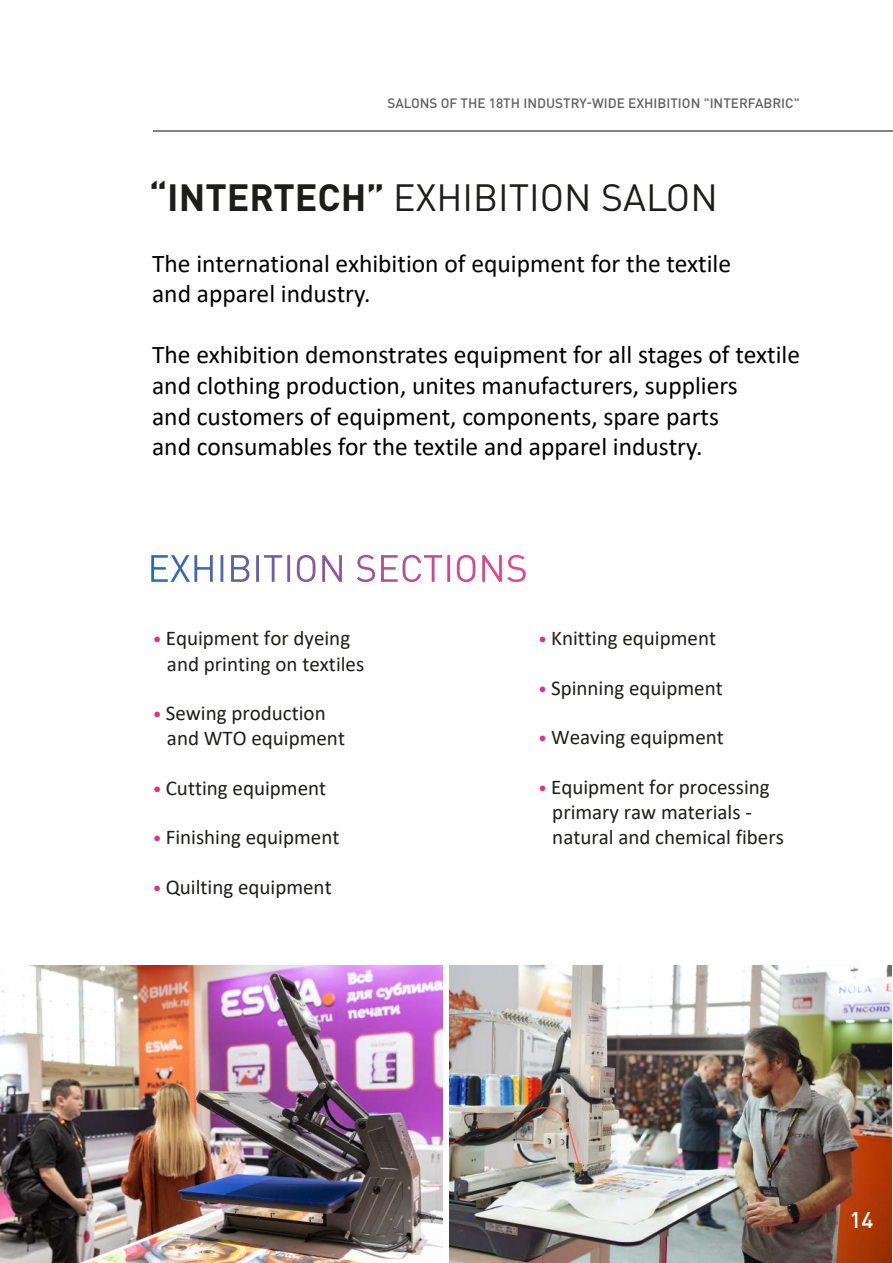
<style>
.page{position:relative;width:893px;height:1263px;background:#fff}
.page>*{position:absolute;margin:0;border:0;box-sizing:border-box;transform-origin:0 0}
.t1{font:37.5px "DIN Pro";color:#1d1d1b}
.t2{font:25.5px/30.6px "Calibri";color:#000}
.t3{font:500 22.5px "DIN Pro";color:#fff}
.t4{font:21px/25.2px "Calibri";color:#1d1d1b}
.t5{font:500 13.5px "DIN Pro";color:#606060}
.s1{font-weight:700}
.s2{font-size:18px;color:#e62d86}
</style>
<div class="page">
<img style="left:0;top:965px;width:892px;height:297px">
<hr style="left:153px;top:130px;width:740px;height:2px;background:#808080">
<div style="left:443px;top:952px;width:5px;height:311px;background:#fff"></div>
<svg style="left:231px;top:555px;width:295px;height:27px"></svg>
<p class="t5" style="left:387px;top:92px;width:414px">SALONS OF THE 18TH INDUSTRY-WIDE EXHIBITION "INTERFABRIC"</p>
<h1 class="t1" style="left:149px;top:168px;width:570px"><span class="s1">“INTERTECH”</span> EXHIBITION SALON</h1>
<p class="t2" style="left:152px;top:247px;width:581px">The international exhibition of equipment for the textile and apparel industry.</p>
<p class="t2" style="left:152px;top:339px;width:649px">The exhibition demonstrates equipment for all stages of textile and clothing production, unites manufacturers, suppliers<br>and customers of equipment, components, spare parts<br>and consumables for the textile and apparel industry.</p>
<p class="t4" style="left:167px;top:625px;width:199px;text-indent:-14px"><span class="s2">•</span> Equipment for dyeing and printing on textiles</p>
<p class="t4" style="left:167px;top:700px;width:180px;text-indent:-14px"><span class="s2">•</span> Sewing production and WTO equipment</p>
<p class="t4" style="left:153px;top:775px;width:175px"><span class="s2">•</span> Cutting equipment</p>
<p class="t4" style="left:153px;top:824px;width:188px"><span class="s2">•</span> Finishing equipment</p>
<p class="t4" style="left:153px;top:874px;width:180px"><span class="s2">•</span> Quilting equipment</p>
<p class="t4" style="left:538px;top:625px;width:179px"><span class="s2">•</span> Knitting equipment</p>
<p class="t4" style="left:538px;top:675px;width:186px"><span class="s2">•</span> Spinning equipment</p>
<p class="t4" style="left:538px;top:724px;width:187px"><span class="s2">•</span> Weaving equipment</p>
<p class="t4" style="left:552px;top:774px;width:233px;text-indent:-14px"><span class="s2">•</span> Equipment for processing primary raw materials - natural and chemical fibers</p>
<p class="t3" style="left:849px;top:1202px;width:25px">14</p>
</div>
